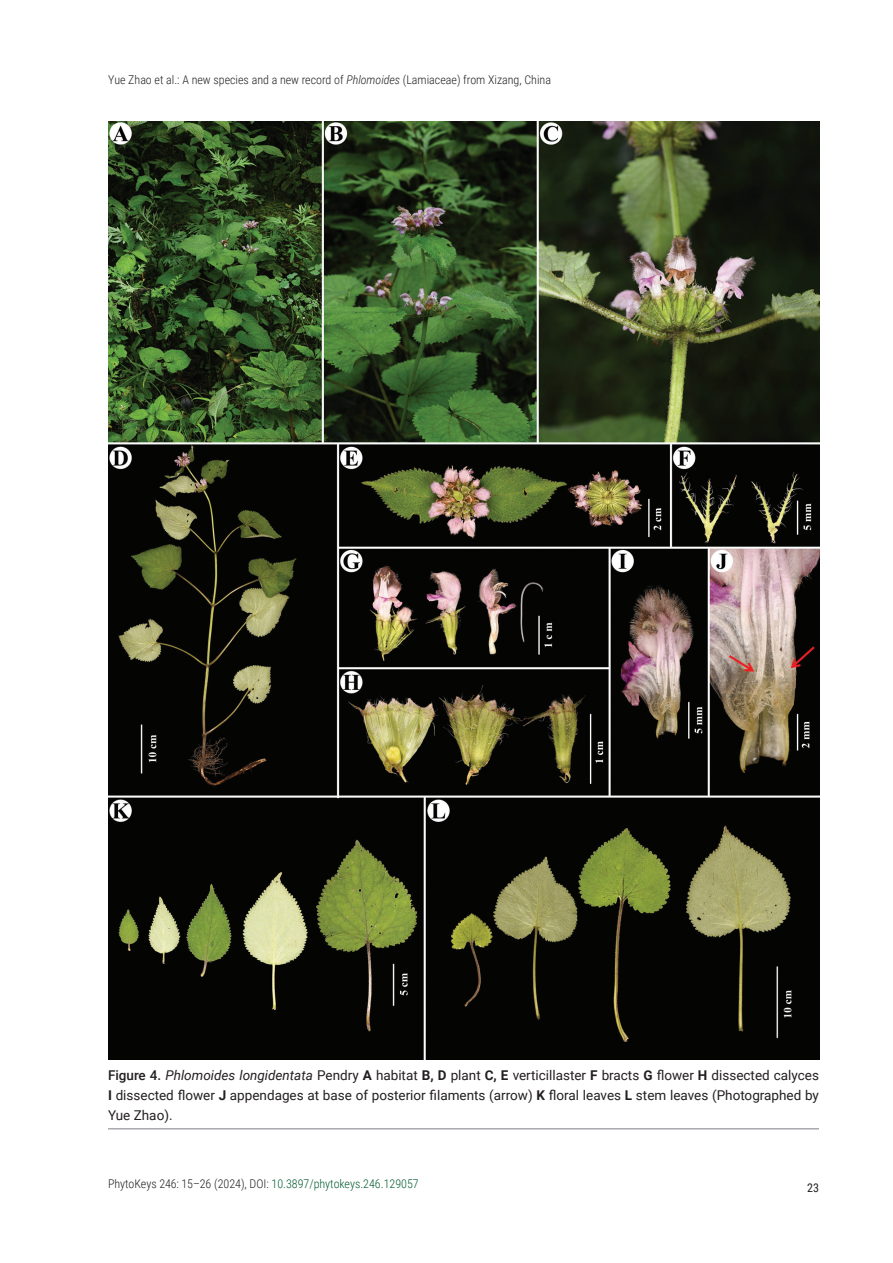
<style>
.page{position:relative;width:893px;height:1263px;background:#fff}
.page>*{position:absolute;margin:0;border:0;box-sizing:border-box;transform-origin:0 0}
.FIG_-_Caption{font:13.5px/19.8px "Roboto";color:#231f20;text-align:justify}
.t1{font:300 12px "Roboto Condensed";color:#231f20}
.t2{font:12px "Roboto Condensed";color:#231f20}
.s1{font-style:italic}
.s2{font-weight:500}
.s3{font-weight:700}
.s4{color:#005b31}
</style>
<div class="page">
<hr style="left:108px;top:1128px;width:711px;height:1px;background:#a8a9ad">
<img style="left:108px;top:122px;width:711px;height:937px">
<p class="t1" style="left:108px;top:71px;width:444px">Yue Zhao et al.: A new species and a new record of <span class="s1">Phlomoides</span> (Lamiaceae) from Xizang, China</p>
<p class="FIG_-_Caption" style="left:108px;top:1065px;width:712px"><span class="s2">Figure 4.</span> <span class="s1">Phlomoides longidentata</span> Pendry <span class="s3">A</span> habitat <span class="s3">B, D</span> plant <span class="s3">C, E</span> verticillaster <span class="s3">F</span> bracts <span class="s3">G</span> flower <span class="s3">H</span> dissected calyces <span class="s3">I</span> dissected flower <span class="s3">J</span> appendages at base of posterior filaments (arrow) <span class="s3">K</span> floral leaves <span class="s3">L</span> stem leaves (Photographed by Yue Zhao).</p>
<p class="t1" style="left:108px;top:1175px;width:312px">PhytoKeys 246: 15–26 (2024), DOI: <span class="s4">10.3897/phytokeys.246.129057</span></p>
<p class="t2" style="left:807px;top:1179px;width:13px">23</p>
</div>
